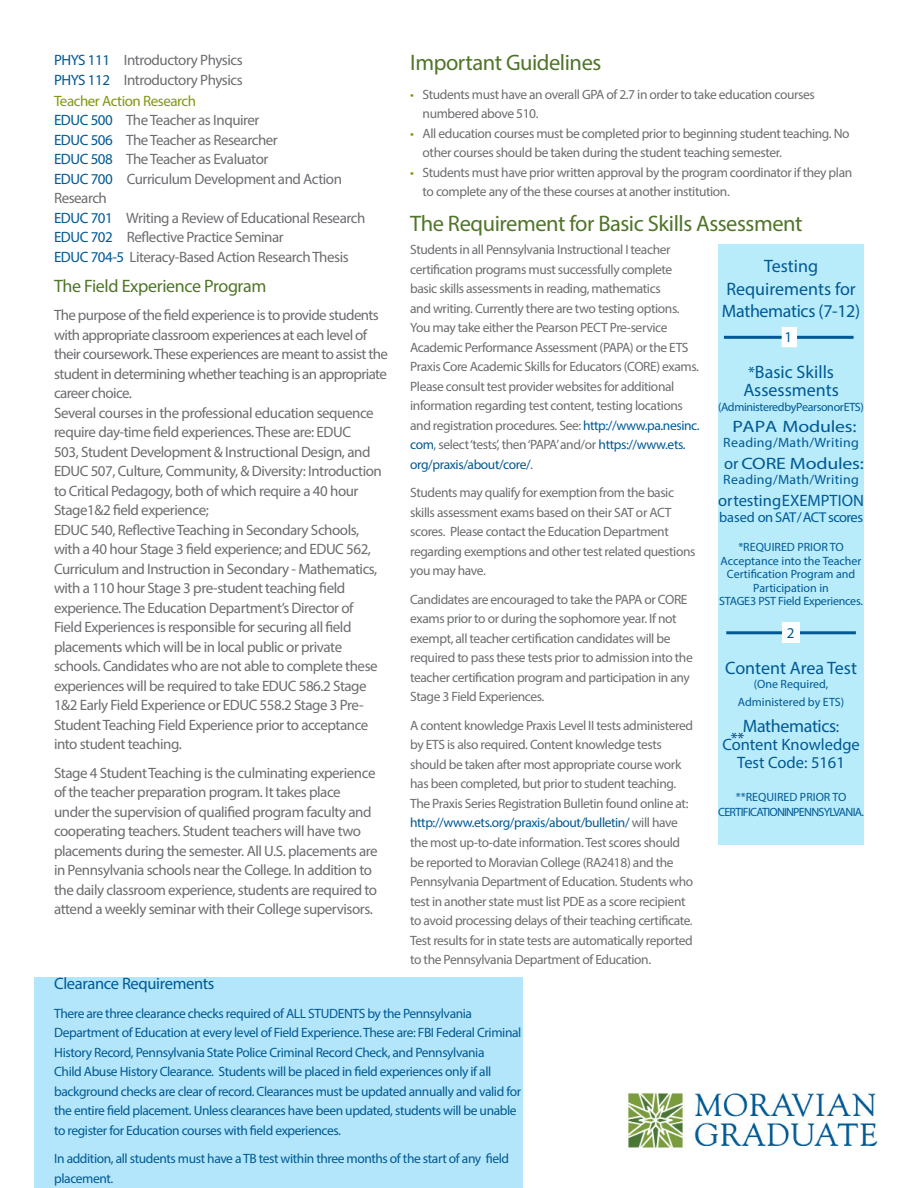
<style>
.page{position:relative;width:918px;height:1188px;background:#fff}
.page>*{position:absolute;margin:0;border:0;box-sizing:border-box;transform-origin:0 0}
.Blue_subhead{font:22.5px "Myriad Pro";letter-spacing:-.02em;color:#50752a}
.Blue_intro_text{font:18px/22.5px "Myriad Pro";color:#005994;text-align:center}
.Blue_subhead-2{font:18px/18px "Myriad Pro";color:#005994}
.Blue_subhead-3{font:18px "Myriad Pro";letter-spacing:-.02em;color:#50752a}
.Blue_subhead-4{font:18px "Myriad Pro";letter-spacing:-.02em;color:#005994}
.Blue_subhead-5{font:16.5px/18px "Myriad Pro";letter-spacing:-.005em;color:#005994;text-align:center}
.Blue_subhead-6{font:16.5px "Myriad Pro";letter-spacing:-.005em;color:#005994;scale:1.2 1}
.Blue_subhead-7{font:16.5px "Myriad Pro";color:#01457f}
.Body_text{font:15px/19.5px "Myriad Pro";letter-spacing:-.03em;color:#6c6d70}
.Rust_subhead{font:15px "Myriad Pro";letter-spacing:-.03em;color:#81980d}
.Blue_subhead-8{font:15px "Myriad Pro";color:#005994}
.Blue_subhead-9{font:14.25px "Myriad Pro";letter-spacing:-.04em;color:#005994}
.Body_text-2{font:13.5px/19.5px "Myriad Pro";letter-spacing:-.03em;color:#6c6d70}
.Body_text-3{font:13.5px/19.5px "Myriad Pro";letter-spacing:-.03em;color:#005994}
.Blue_subhead-10{font:13.5px "Myriad Pro";letter-spacing:.02em;color:#005994}
.Blue_subhead-11{font:12px/13.5px "Myriad Pro";letter-spacing:-.005em;color:#005994;text-align:center}
.Blue_subhead-12{font:12px/15px "Myriad Pro";letter-spacing:-.06em;color:#005994;text-align:center}
.Blue_subhead-13{font:12px "Myriad Pro";letter-spacing:-.03em;color:#005994}
.s1{color:#005994}
.s2{color:#81980d}
.s3{font-size:16.5px}
</style>
<div class="page">
<div style="left:718px;top:244px;width:146px;height:601px;background:#b9ecfb"></div>
<hr style="left:726px;top:631px;width:130px;height:3px;background:#005994">
<hr style="left:724px;top:336px;width:130px;height:3px;background:#005994">
<div style="left:782px;top:327px;width:15px;height:20px;background:#fff"></div>
<div style="left:782px;top:623px;width:18px;height:20px;background:#fff"></div>
<div style="left:35px;top:977px;width:488px;height:211px;background:#b3e6fa"></div>
<img style="left:628px;top:1092px;width:250px;height:58px">
<p class="Body_text" style="left:54px;top:50px;width:190px"><span class="s1">PHYS 111</span> Introductory Physics</p>
<p class="Body_text" style="left:54px;top:70px;width:190px"><span class="s1">PHYS 112</span> Introductory Physics</p>
<p class="Rust_subhead" style="left:54px;top:91px;width:144px">Teacher Action Research</p>
<p class="Body_text" style="left:54px;top:110px;width:207px"><span class="s1">EDUC 500</span> The Teacher as Inquirer</p>
<p class="Body_text" style="left:54px;top:130px;width:225px"><span class="s1">EDUC 506</span> The Teacher as Researcher</p>
<p class="Body_text" style="left:54px;top:149px;width:216px"><span class="s1">EDUC 508</span> The Teacher as Evaluator</p>
<p class="Body_text" style="left:54px;top:169px;width:290px"><span class="s1">EDUC 700</span> Curriculum Development and Action<br>Research</p>
<p class="Body_text" style="left:54px;top:208px;width:313px"><span class="s1">EDUC 701</span> Writing a Review of Educational Research</p>
<p class="Body_text" style="left:54px;top:227px;width:231px"><span class="s1">EDUC 702</span> Reflective Practice Seminar</p>
<p class="Body_text" style="left:54px;top:247px;width:296px"><span class="s1">EDUC 704-5</span> Literacy-Based Action Research Thesis</p>
<p class="Blue_subhead-3" style="left:54px;top:275px;width:214px">The Field Experience Program</p>
<p class="Body_text" style="left:54px;top:305px;width:336px">The purpose of the field experience is to provide students with appropriate classroom experiences at each level of their coursework. These experiences are meant to assist the student in determining whether teaching is an appropriate career choice.</p>
<p class="Body_text" style="left:54px;top:403px;width:329px">Several courses in the professional education sequence require day-time field experiences. These are: EDUC<br>503, Student Development &amp; Instructional Design, and EDUC 507, Culture, Community, &amp; Diversity: Introduction to Critical Pedagogy, both of which require a 40 hour Stage1&amp;2 field experience;<br>EDUC 540, Reflective Teaching in Secondary Schools, with a 40 hour Stage 3 field experience; and EDUC 562, Curriculum and Instruction in Secondary - Mathematics, with a 110 hour Stage 3 pre-student teaching field experience. The Education Department’s Director of Field Experiences is responsible for securing all field placements which will be in local public or private schools. Candidates who are not able to complete these experiences will be required to take EDUC 586.2 Stage 1&amp;2 Early Field Experience or EDUC 558.2 Stage 3 Pre-Student Teaching Field Experience prior to acceptance into student teaching.</p>
<p class="Body_text" style="left:54px;top:763px;width:325px">Stage 4 Student Teaching is the culminating experience of the teacher preparation program. It takes place under the supervision of qualified program faculty and cooperating teachers. Student teachers will have two placements during the semester. All U.S. placements are in Pennsylvania schools near the College. In addition to the daily classroom experience, students are required to attend a weekly seminar with their College supervisors.</p>
<p class="Blue_subhead" style="left:410px;top:49px;width:193px">Important Guidelines</p>
<p class="Body_text-2" style="left:410px;top:84px;width:406px"><span class="s2">•</span> Students must have an overall GPA of 2.7 in order to take education courses</p>
<p class="Body_text-2" style="left:423px;top:104px;width:117px">numbered above 510.</p>
<p class="Body_text-2" style="left:410px;top:123px;width:441px"><span class="s2">•</span> All education courses must be completed prior to beginning student teaching. No</p>
<p class="Body_text-2" style="left:423px;top:143px;width:361px">other courses should be taken during the student teaching semester.</p>
<p class="Body_text-2" style="left:410px;top:162px;width:444px"><span class="s2">•</span> Students must have prior written approval by the program coordinator if they plan</p>
<p class="Body_text-2" style="left:423px;top:182px;width:309px">to complete any of the these courses at another institution.</p>
<p class="Blue_subhead" style="left:410px;top:209px;width:394px">The Requirement for Basic Skills Assessment</p>
<p class="Body_text-2" style="left:410px;top:240px;width:291px">Students in all Pennsylvania Instructional I teacher certification programs must successfully complete basic skills assessments in reading, mathematics<br>and writing. Currently there are two testing options.<br>You may take either the Pearson PECT Pre-service Academic Performance Assessment (PAPA) or the ETS Praxis Core Academic Skills for Educators (CORE) exams.<br>Please consult test provider websites for additional information regarding test content, testing locations and registration procedures. See: <span class="s1">http://www.pa.nesinc. com</span>, select ‘tests’, then ‘PAPA’ and/or <span class="s1">https://www.ets. org/praxis/about/core/</span>.</p>
<p class="Body_text-2" style="left:410px;top:483px;width:287px">Students may qualify for exemption from the basic skills assessment exams based on their SAT or ACT scores. Please contact the Education Department regarding exemptions and other test related questions you may have.</p>
<p class="Body_text-2" style="left:410px;top:589px;width:284px">Candidates are encouraged to take the PAPA or CORE exams prior to or during the sophomore year. If not exempt, all teacher certification candidates will be required to pass these tests prior to admission into the teacher certification program and participation in any Stage 3 Field Experiences.</p>
<p class="Body_text-2" style="left:410px;top:715px;width:285px">A content knowledge Praxis Level II tests administered by ETS is also required. Content knowledge tests should be taken after most appropriate course work has been completed, but prior to student teaching.<br>The Praxis Series Registration Bulletin found online at: <span class="s1">http://www.ets.org/praxis/about/bulletin/</span> will have the most up-to-date information. Test scores should be reported to Moravian College (RA2418) and the Pennsylvania Department of Education. Students who test in another state must list PDE as a score recipient to avoid processing delays of their teaching certificate.<br>Test results for in state tests are automatically reported to the Pennsylvania Department of Education.</p>
<p class="Blue_intro_text" style="left:722px;top:255px;width:140px">Testing<br>Requirements for<br>Mathematics (7-12)</p>
<p class="Blue_subhead-8" style="left:784px;top:328px;width:9px">1</p>
<p class="Blue_subhead-2" style="left:743px;top:363px;width:97px"><span class="s3">*</span>Basic Skills<br>Assessments</p>
<p class="Blue_subhead-13" style="left:718px;top:399px;width:147px">(Administered by Pearson or ETS)</p>
<p class="Blue_subhead-6" style="left:732px;top:417px;width:105px">PAPA Modules:</p>
<p class="Blue_subhead-10" style="left:723px;top:435px;width:137px">Reading/Math/Writing</p>
<p class="Blue_subhead-5" style="left:724px;top:454px;width:141px">or CORE Modules:</p>
<p class="Blue_subhead-10" style="left:723px;top:471px;width:137px">Reading/Math/Writing</p>
<p class="Blue_subhead-5" style="left:718px;top:491px;width:147px">or testing EXEMPTION</p>
<p class="Blue_subhead-9" style="left:719px;top:509px;width:146px">based on SAT/ACT scores</p>
<p class="Blue_subhead-11" style="left:719px;top:540px;width:145px">*REQUIRED PRIOR TO<br>Acceptance into the Teacher<br>Certification Program and<br>Participation in<br>STAGE 3 PST Field Experiences.</p>
<p class="Blue_subhead-8" style="left:787px;top:623px;width:9px">2</p>
<p class="Blue_subhead-2" style="left:725px;top:659px;width:133px">Content Area Test</p>
<p class="Blue_subhead-11" style="left:738px;top:675px;width:108px;line-height:18px">(One Required,<br>Administered by ETS)</p>
<p class="Blue_subhead-4" style="left:743px;top:715px;width:98px">Mathematics<span class="s3">:</span></p>
<p class="Blue_subhead-5" style="left:722px;top:735px;width:139px">Content Knowledge<br>Test Code: 5161</p>
<p class="Blue_subhead-12" style="left:718px;top:790px;width:147px">**REQUIRED PRIOR TO<br>CERTIFICATION IN PENNSYLVANIA.</p>
<p class="Blue_subhead-7" style="left:731px;top:729px;width:15px">**</p>
<p class="Blue_subhead-5" style="left:54px;top:975px;width:162px">Clearance Requirements</p>
<p class="Body_text-3" style="left:54px;top:1003px;width:469px">There are three clearance checks required of ALL STUDENTS by the Pennsylvania Department of Education at every level of Field Experience. These are: FBI Federal Criminal History Record, Pennsylvania State Police Criminal Record Check, and Pennsylvania<br>Child Abuse History Clearance. Students will be placed in field experiences only if all background checks are clear of record. Clearances must be updated annually and valid for the entire field placement. Unless clearances have been updated, students will be unable to register for Education courses with field experiences.</p>
<p class="Body_text-3" style="left:54px;top:1149px;width:457px">In addition, all students must have a TB test within three months of the start of any field placement.</p>
</div>
